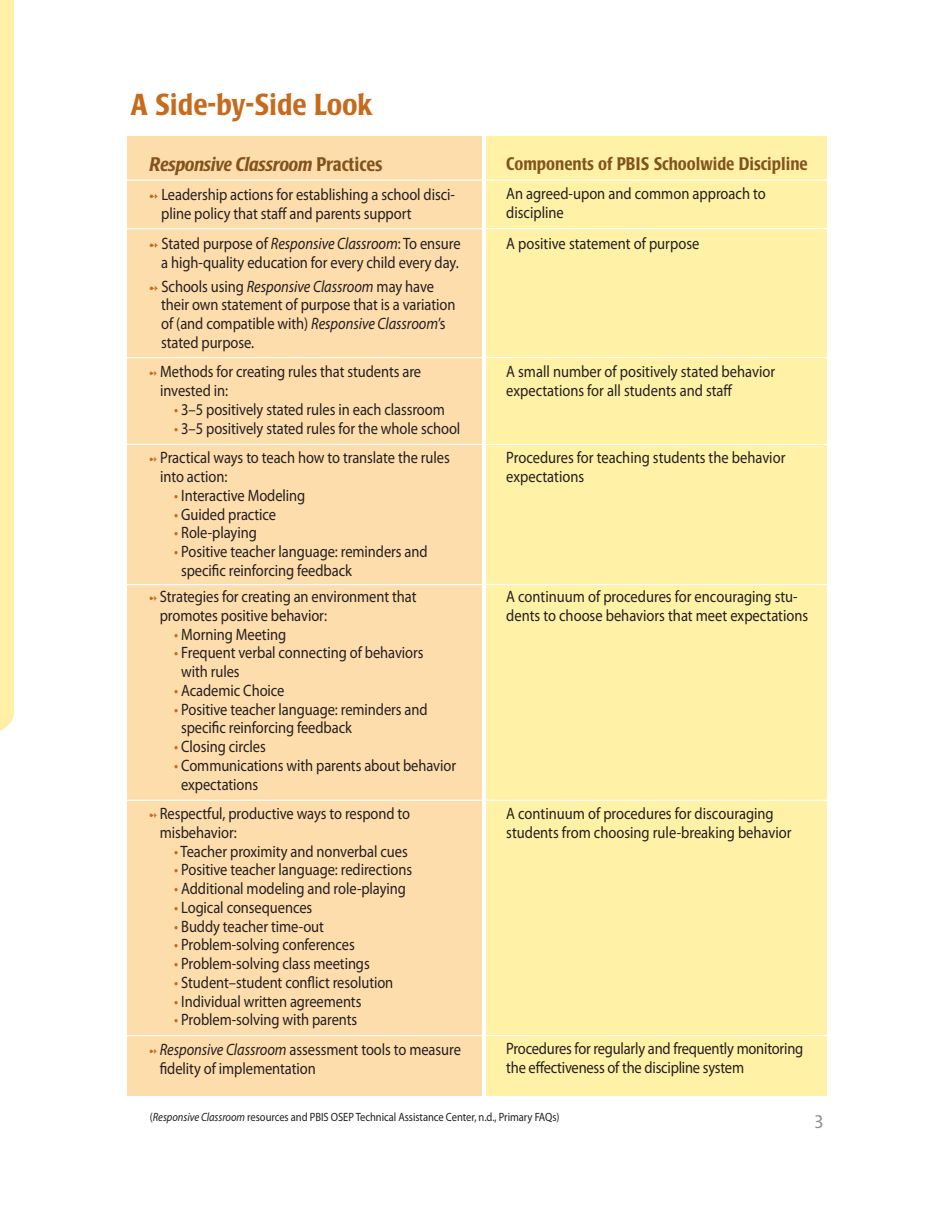
<style>
.page{position:relative;width:945px;height:1215px;background:#fff}
.page>*{position:absolute;margin:0;border:0;box-sizing:border-box;transform-origin:0 0}
.t1{font:500 condensed 30px "Poppl Laudatio";color:#c66a1d}
.t2{font:italic 500 condensed 19.5px "Poppl Laudatio";color:#83531d;scale:.95 1}
.t3{font:500 condensed 18px "Poppl Laudatio";color:#83531d;scale:.95 1}
.t4{font:300 condensed 18px "Poppl Laudatio";color:#8a8c8f}
.t5{font:16.5px/18.8px "Myriad Pro";letter-spacing:-.005em;color:#231f20;scale:.88 1}
.t6{font:12px "Myriad Pro";letter-spacing:-.005em;color:#231f20;scale:.88 1}
.s1{font-style:normal}
.s2{color:#c66a1d}
.s3{font-style:italic}
</style>
<div class="page">
<div style="left:127px;top:136px;width:355px;height:960px;background:#feddac"></div>
<div style="left:486px;top:136px;width:341px;height:960px;background:#fff1a5"></div>
<svg style="left:0;top:715px;width:13px;height:16px"></svg>
<div style="left:0;top:0;width:14px;height:715px;background:#fff1a5"></div>
<hr style="left:118px;top:357px;width:726px;height:1px;background:#fff">
<hr style="left:124px;top:228px;width:719px;height:1px;background:#fff">
<hr style="left:117px;top:180px;width:729px;height:1px;background:#fff">
<hr style="left:113px;top:444px;width:733px;height:1px;background:#fff">
<hr style="left:118px;top:800px;width:729px;height:1px;background:#fff">
<hr style="left:111px;top:584px;width:726px;height:1px;background:#fff">
<hr style="left:110px;top:1035px;width:727px;height:1px;background:#fff">
<h1 class="t1" style="left:130px;top:91px;width:244px">A Side-by-Side Look</h1>
<p class="t2" style="left:149px;top:155px;width:247px">Responsive Classroom <span class="s1">Practices</span></p>
<p class="t5" style="left:161px;top:187px;width:335px;text-indent:-12px"><span class="s2">➻</span> Leadership actions for establishing a school disci&shy;pline policy that staff and parents support</p>
<p class="t5" style="left:149px;top:235px;width:355px;text-align:right"><span class="s2">➻</span> Stated purpose of <span class="s3">Responsive Classroom</span>: To ensure a high-quality education for every child every day.</p>
<p class="t5" style="left:161px;top:278px;width:336px;text-indent:-12px"><span class="s2">➻</span> Schools using <span class="s3">Responsive Classroom</span> may have their own statement of purpose that is a variation of (and compatible with) <span class="s3">Responsive Classroom</span>’s stated purpose.</p>
<p class="t5" style="left:160px;top:364px;width:298px;text-indent:-11px"><span class="s2">➻</span> Methods for creating rules that students are invested in:</p>
<p class="t5" style="left:174px;top:401px;width:309px"><span class="s2">•</span> 3–5 positively stated rules in each classroom</p>
<p class="t5" style="left:149px;top:415px;width:355px;line-height:29.5px;text-indent:25px"><span class="s2">•</span> 3–5 positively stated rules for the whole school <span class="s2">➻</span> Practical ways to teach how to translate the rules</p>
<p class="t5" style="left:160px;top:468px;width:78px">into action:</p>
<p class="t5" style="left:174px;top:487px;width:151px"><span class="s2">•</span> Interactive Modeling</p>
<p class="t5" style="left:174px;top:506px;width:117px"><span class="s2">•</span> Guided practice</p>
<p class="t5" style="left:174px;top:525px;width:95px"><span class="s2">•</span> Role-playing</p>
<p class="t5" style="left:181px;top:543px;width:282px;text-indent:-7px"><span class="s2">•</span> Positive teacher language: reminders and specific reinforcing feedback</p>
<p class="t5" style="left:160px;top:588px;width:293px;text-indent:-11px"><span class="s2">➻</span> Strategies for creating an environment that promotes positive behavior:</p>
<p class="t5" style="left:174px;top:626px;width:129px"><span class="s2">•</span> Morning Meeting</p>
<p class="t5" style="left:181px;top:645px;width:277px;text-indent:-7px"><span class="s2">•</span> Frequent verbal connecting of behaviors with rules</p>
<p class="t5" style="left:174px;top:682px;width:127px"><span class="s2">•</span> Academic Choice</p>
<p class="t5" style="left:181px;top:701px;width:282px;text-indent:-7px"><span class="s2">•</span> Positive teacher language: reminders and specific reinforcing feedback</p>
<p class="t5" style="left:174px;top:738px;width:106px"><span class="s2">•</span> Closing circles</p>
<p class="t5" style="left:181px;top:757px;width:314px;text-indent:-7px"><span class="s2">•</span> Communications with parents about behavior expectations</p>
<p class="t5" style="left:160px;top:806px;width:286px;text-indent:-11px"><span class="s2">➻</span> Respectful, productive ways to respond to misbehavior:</p>
<p class="t5" style="left:174px;top:843px;width:267px"><span class="s2">•</span> Teacher proximity and nonverbal cues</p>
<p class="t5" style="left:174px;top:862px;width:272px"><span class="s2">•</span> Positive teacher language: redirections</p>
<p class="t5" style="left:174px;top:881px;width:265px"><span class="s2">•</span> Additional modeling and role-playing</p>
<p class="t5" style="left:174px;top:899px;width:158px"><span class="s2">•</span> Logical consequences</p>
<p class="t5" style="left:174px;top:918px;width:172px"><span class="s2">•</span> Buddy teacher time-out</p>
<p class="t5" style="left:174px;top:937px;width:207px"><span class="s2">•</span> Problem-solving conferences</p>
<p class="t5" style="left:174px;top:956px;width:224px"><span class="s2">•</span> Problem-solving class meetings</p>
<p class="t5" style="left:174px;top:974px;width:251px"><span class="s2">•</span> Student–student conflict resolution</p>
<p class="t5" style="left:174px;top:993px;width:214px"><span class="s2">•</span> Individual written agreements</p>
<p class="t5" style="left:149px;top:1006px;width:356px;line-height:29.5px;text-indent:25px"><span class="s2">•</span> Problem-solving with parents<br><span class="s2">➻</span> <span class="s3">Responsive Classroom</span> assessment tools to measure</p>
<p class="t5" style="left:160px;top:1060px;width:179px">fidelity of implementation</p>
<p class="t3" style="left:506px;top:156px;width:319px">Components of PBIS Schoolwide Discipline</p>
<p class="t5" style="left:506px;top:186px;width:297px">An agreed-upon and common approach to discipline</p>
<p class="t5" style="left:506px;top:235px;width:221px">A positive statement of purpose</p>
<p class="t5" style="left:506px;top:364px;width:307px">A small number of positively stated behavior expectations for all students and staff</p>
<p class="t5" style="left:506px;top:450px;width:319px">Procedures for teaching students the behavior expectations</p>
<p class="t5" style="left:506px;top:588px;width:345px">A continuum of procedures for encouraging stu&shy;dents to choose behaviors that meet expectations</p>
<p class="t5" style="left:506px;top:805px;width:326px">A continuum of procedures for discouraging students from choosing rule-breaking behavior</p>
<p class="t5" style="left:506px;top:1041px;width:339px">Procedures for regularly and frequently monitoring the effectiveness of the discipline system</p>
<p class="t6" style="left:150px;top:1113px;width:467px">(<span class="s3">Responsive Classroom</span> resources and PBIS OSEP Technical Assistance Center, n.d., Primary FAQs)</p>
<p class="t4" style="left:814px;top:1115px;width:10px">3</p>
</div>
